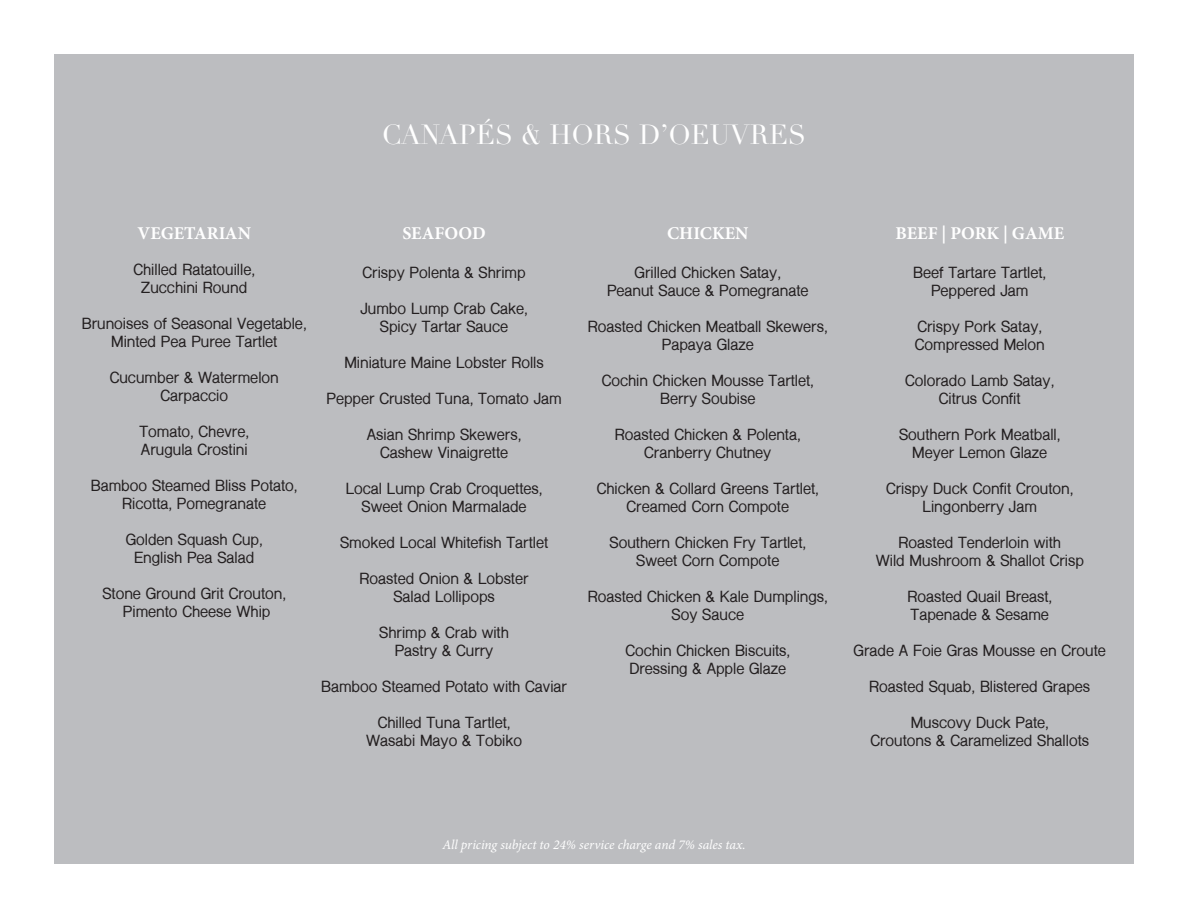
<style>
.page{position:relative;width:1188px;height:918px;background:#fff}
.page>*{position:absolute;margin:0;border:0;box-sizing:border-box;transform-origin:0 0}
.t1{font:27px "Didot";color:#fff}
.t2{font:700 18px "Minion Pro";color:#fff}
.t3{font:700 15px/18px "Shree Dev 0714";color:#231f20;text-align:center}
.t4{font:italic 13.5px "Minion Pro";letter-spacing:-.005em;color:#fff}
</style>
<div class="page">
<div style="left:54px;top:54px;width:1080px;height:810px;background:#bcbdc0"></div>
<p class="t1" style="left:382px;top:119px;width:426px">CANAPÉS &amp; HORS D’OEUVRES</p>
<p class="t2" style="left:138px;top:220px;width:115px">VEGETARIAN</p>
<p class="t3" style="left:134px;top:260px;width:123px">Chilled Ratatouille,<br>Zucchini Round</p>
<p class="t3" style="left:82px;top:314px;width:226px">Brunoises of Seasonal Vegetable,<br>Minted Pea Puree Tartlet</p>
<p class="t3" style="left:110px;top:368px;width:170px">Cucumber &amp; Watermelon<br>Carpaccio</p>
<p class="t3" style="left:139px;top:422px;width:111px;text-align:left">Tomato, Chevre,<br>Arugula Crostini</p>
<p class="t3" style="left:91px;top:476px;width:208px">Bamboo Steamed Bliss Potato,<br>Ricotta, Pomegranate</p>
<p class="t3" style="left:126px;top:530px;width:139px">Golden Squash Cup,<br>English Pea Salad</p>
<p class="t3" style="left:102px;top:584px;width:185px">Stone Ground Grit Crouton,<br>Pimento Cheese Whip</p>
<p class="t2" style="left:402px;top:220px;width:85px">SEAFOOD</p>
<p class="t3" style="left:363px;top:263px;width:165px">Crispy Polenta &amp; Shrimp</p>
<p class="t3" style="left:360px;top:299px;width:169px">Jumbo Lump Crab Cake,<br>Spicy Tartar Sauce</p>
<p class="t3" style="left:344px;top:353px;width:201px">Miniature Maine Lobster Rolls</p>
<p class="t3" style="left:327px;top:389px;width:237px">Pepper Crusted Tuna, Tomato Jam</p>
<p class="t3" style="left:367px;top:425px;width:156px">Asian Shrimp Skewers,<br>Cashew Vinaigrette</p>
<p class="t3" style="left:346px;top:479px;width:198px">Local Lump Crab Croquettes,<br>Sweet Onion Marmalade</p>
<p class="t3" style="left:340px;top:533px;width:210px">Smoked Local Whitefish Tartlet</p>
<p class="t3" style="left:360px;top:569px;width:170px">Roasted Onion &amp; Lobster<br>Salad Lollipops</p>
<p class="t3" style="left:379px;top:623px;width:131px">Shrimp &amp; Crab with<br>Pastry &amp; Curry</p>
<p class="t3" style="left:321px;top:677px;width:247px">Bamboo Steamed Potato with Caviar</p>
<p class="t3" style="left:366px;top:713px;width:157px">Chilled Tuna Tartlet,<br>Wasabi Mayo &amp; Tobiko</p>
<p class="t2" style="left:667px;top:220px;width:83px">CHICKEN</p>
<p class="t3" style="left:607px;top:263px;width:203px">Grilled Chicken Satay,<br>Peanut Sauce &amp; Pomegranate</p>
<p class="t3" style="left:588px;top:317px;width:241px">Roasted Chicken Meatball Skewers,<br>Papaya Glaze</p>
<p class="t3" style="left:602px;top:371px;width:214px">Cochin Chicken Mousse Tartlet,<br>Berry Soubise</p>
<p class="t3" style="left:615px;top:425px;width:187px">Roasted Chicken &amp; Polenta,<br>Cranberry Chutney</p>
<p class="t3" style="left:597px;top:479px;width:223px">Chicken &amp; Collard Greens Tartlet,<br>Creamed Corn Compote</p>
<p class="t3" style="left:610px;top:533px;width:198px">Southern Chicken Fry Tartlet,<br>Sweet Corn Compote</p>
<p class="t3" style="left:588px;top:587px;width:242px">Roasted Chicken &amp; Kale Dumplings,<br>Soy Sauce</p>
<p class="t3" style="left:625px;top:641px;width:166px;text-align:left">Cochin Chicken Biscuits,<br>Dressing &amp; Apple Glaze</p>
<p class="t2" style="left:895px;top:220px;width:170px">BEEF | PORK | GAME</p>
<p class="t3" style="left:913px;top:263px;width:134px">Beef Tartare Tartlet,</p>
<p class="t3" style="left:931px;top:281px;width:99px">Peppered Jam</p>
<p class="t3" style="left:918px;top:317px;width:126px">Crispy Pork Satay,</p>
<p class="t3" style="left:915px;top:335px;width:131px">Compressed Melon</p>
<p class="t3" style="left:905px;top:371px;width:151px">Colorado Lamb Satay,</p>
<p class="t3" style="left:939px;top:389px;width:83px">Citrus Confit</p>
<p class="t3" style="left:899px;top:425px;width:163px">Southern Pork Meatball,<br>Meyer Lemon Glaze</p>
<p class="t3" style="left:886px;top:479px;width:189px">Crispy Duck Confit Crouton,<br>Lingonberry Jam</p>
<p class="t3" style="left:876px;top:533px;width:210px">Roasted Tenderloin with<br>Wild Mushroom &amp; Shallot Crisp</p>
<p class="t3" style="left:907px;top:587px;width:146px;text-align:left">Roasted Quail Breast,<br>Tapenade &amp; Sesame</p>
<p class="t3" style="left:854px;top:641px;width:254px">Grade A Foie Gras Mousse en Croute</p>
<p class="t3" style="left:869px;top:677px;width:222px">Roasted Squab, Blistered Grapes</p>
<p class="t3" style="left:871px;top:713px;width:220px">Muscovy Duck Pate,<br>Croutons &amp; Caramelized Shallots</p>
<p class="t4" style="left:442px;top:835px;width:305px">All pricing subject to 24% service charge and 7% sales tax.</p>
</div>
